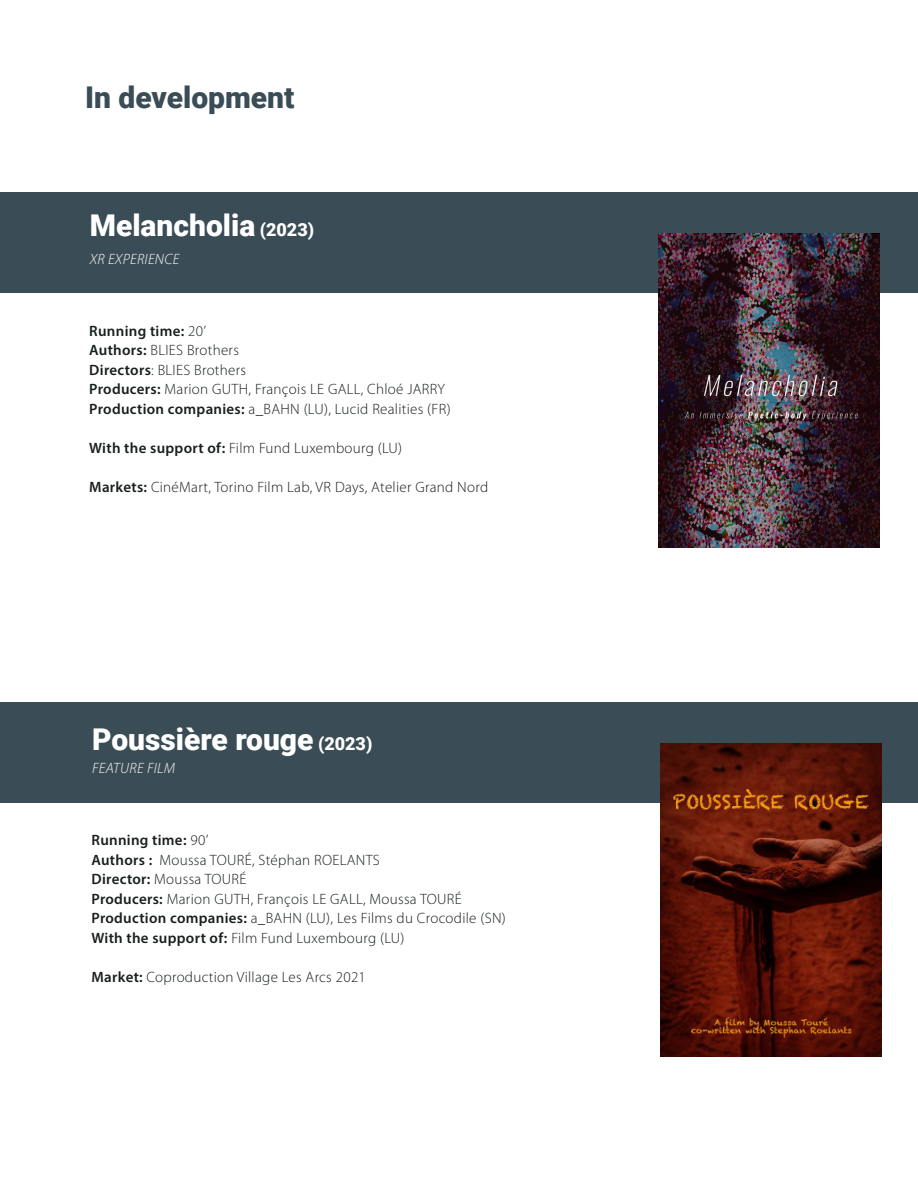
<style>
.page{position:relative;width:918px;height:1188px;background:#fff}
.page>*{position:absolute;margin:0;border:0;box-sizing:border-box;transform-origin:0 0}
.t1{font:900 30px "Roboto";color:#fff}
.t2{font:900 30px "Roboto";color:#3a4c56}
.t3{font:300 15px "Myriad Pro";letter-spacing:.02em;color:#191e1e}
.t4{font:600 15px "Myriad Pro";letter-spacing:.02em;color:#191e1e}
.t5{font:italic 300 15px "Myriad Pro";letter-spacing:.02em;color:#fff}
.s1{font-size:18px}
.s2{font-weight:300}
.s3{font-weight:600}
</style>
<div class="page">
<div style="left:0;top:193px;width:918px;height:100px;background:#3a4c56"></div>
<img style="left:658px;top:233px;width:221px;height:314px">
<div style="left:0;top:702px;width:918px;height:101px;background:#3a4c56"></div>
<img style="left:660px;top:743px;width:222px;height:314px">
<p class="t2" style="left:85px;top:76px;width:211px">In development</p>
<p class="t1" style="left:90px;top:204px;width:226px">Melancholia <span class="s1">(2023)</span></p>
<p class="t5" style="left:90px;top:251px;width:91px">XR EXPERIENCE</p>
<p class="t4" style="left:89px;top:321px;width:118px">Running time: <span class="s2">20’</span></p>
<p class="t3" style="left:89px;top:342px;width:151px"><span class="s3">Authors:</span> BLIES Brothers</p>
<p class="t3" style="left:89px;top:361px;width:158px"><span class="s3">Directors</span>: BLIES Brothers</p>
<p class="t3" style="left:89px;top:381px;width:357px"><span class="s3">Producers:</span> Marion GUTH, François LE GALL, Chloé JARRY</p>
<p class="t3" style="left:89px;top:400px;width:363px"><span class="s3">Production companies:</span> a_BAHN (LU), Lucid Realities (FR)</p>
<p class="t3" style="left:89px;top:439px;width:314px"><span class="s3">With the support of:</span> Film Fund Luxembourg (LU)</p>
<p class="t3" style="left:89px;top:478px;width:400px"><span class="s3">Markets:</span> CinéMart, Torino Film Lab, VR Days, Atelier Grand Nord</p>
<p class="t1" style="left:92px;top:718px;width:282px">Poussière rouge <span class="s1">(2023)</span></p>
<p class="t5" style="left:92px;top:760px;width:85px">FEATURE FILM</p>
<p class="t4" style="left:92px;top:831px;width:118px">Running time: <span class="s2">90’</span></p>
<p class="t3" style="left:92px;top:852px;width:290px"><span class="s3">Authors :</span> Moussa TOURÉ, Stéphan ROELANTS</p>
<p class="t3" style="left:92px;top:871px;width:156px"><span class="s3">Director:</span> Moussa TOURÉ</p>
<p class="t3" style="left:92px;top:891px;width:372px"><span class="s3">Producers:</span> Marion GUTH, François LE GALL, Moussa TOURÉ</p>
<p class="t3" style="left:92px;top:910px;width:416px"><span class="s3">Production companies:</span> a_BAHN (LU), Les Films du Crocodile (SN)</p>
<p class="t3" style="left:92px;top:930px;width:314px"><span class="s3">With the support of:</span> Film Fund Luxembourg (LU)</p>
<p class="t3" style="left:92px;top:969px;width:276px"><span class="s3">Market:</span> Coproduction Village Les Arcs 2021</p>
</div>
